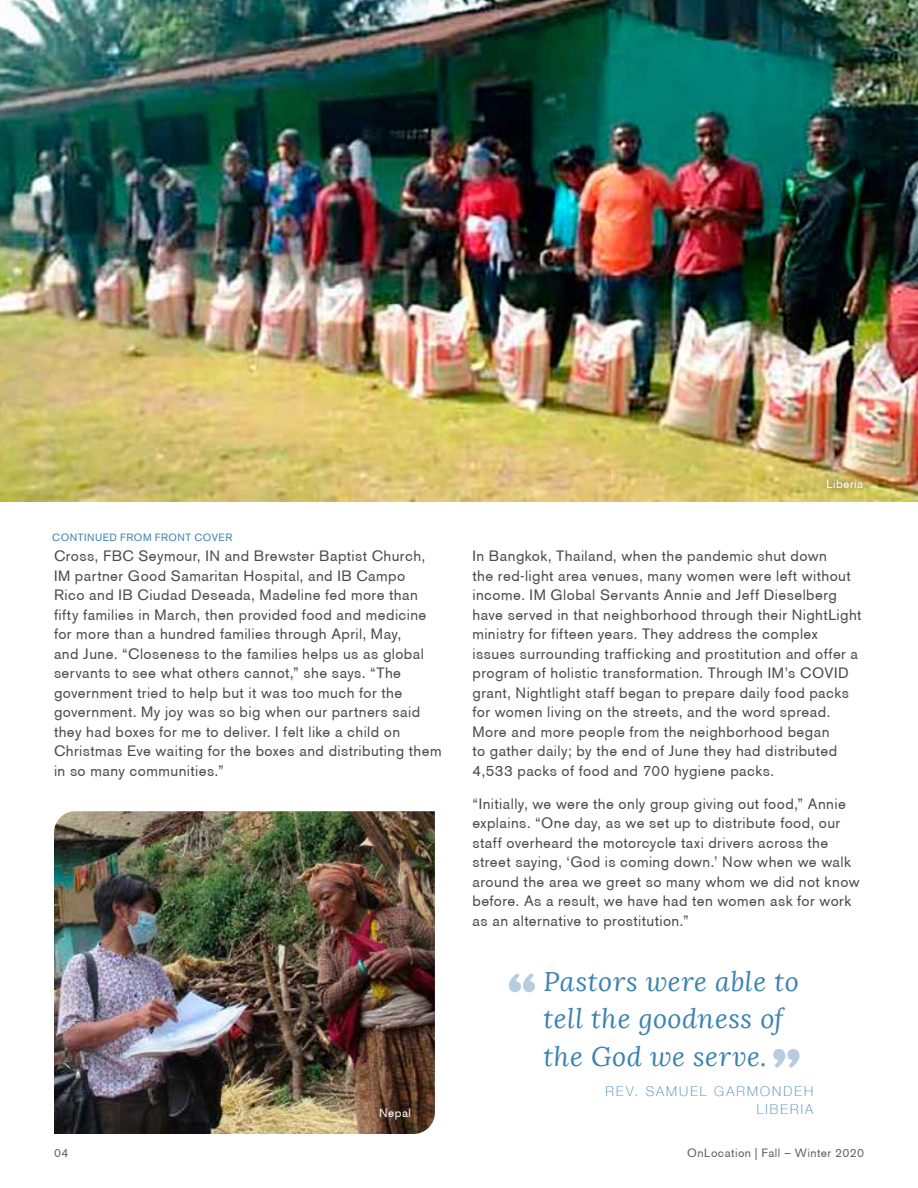
<style>
.page{position:relative;width:918px;height:1188px;background:#fff}
.page>*{position:absolute;margin:0;border:0;box-sizing:border-box;transform-origin:0 0}
.t1{font:italic 27px/37.5px "Lora";letter-spacing:.02em;color:#3c83af}
.t2{font:15px/19.5px "Berthold Akzidenz Grotesk BE";letter-spacing:.03em;color:#4b4b4b}
.t3{font:100 13.5px/18px "Helvetica Neue";letter-spacing:.155em;color:#3c83af;text-align:right}
.t4{font:12px "Berthold Akzidenz Grotesk BE";letter-spacing:.04em;color:#626263}
.t5{font:12px "Berthold Akzidenz Grotesk BE";letter-spacing:.04em;color:#fff}
.t6{font:10.5px "Berthold Akzidenz Grotesk BE";letter-spacing:.05em;color:#3c83af}
</style>
<div class="page">
<img style="left:0;top:0;width:918px;height:501px">
<svg style="left:509px;top:973px;width:26px;height:19px"></svg>
<svg style="left:773px;top:1049px;width:26px;height:19px"></svg>
<img style="left:54px;top:811px;width:381px;height:323px">
<div style="left:819px;top:471px;width:51px;height:25px;background:#000;opacity:.75"></div>
<p class="t6" style="left:52px;top:531px;width:182px">CONTINUED FROM FRONT COVER</p>
<p class="t5" style="left:826px;top:476px;width:38px">Liberia</p>
<p class="t2" style="left:54px;top:546px;width:389px">Cross, FBC Seymour, IN and Brewster Baptist Church, IM partner Good Samaritan Hospital, and IB Campo<br>Rico and IB Ciudad Deseada, Madeline fed more than fifty families in March, then provided food and medicine for more than a hundred families through April, May,<br>and June. “Closeness to the families helps us as global servants to see what others cannot,” she says. “The government tried to help but it was too much for the government. My joy was so big when our partners said they had boxes for me to deliver. I felt like a child on Christmas Eve waiting for the boxes and distributing them in so many communities.”</p>
<p class="t2" style="left:472px;top:546px;width:391px">In Bangkok, Thailand, when the pandemic shut down<br>the red-light area venues, many women were left without income. IM Global Servants Annie and Jeff Dieselberg have served in that neighborhood through their NightLight ministry for fifteen years. They address the complex issues surrounding trafficking and prostitution and offer a program of holistic transformation. Through IM’s COVID grant, Nightlight staff began to prepare daily food packs for women living on the streets, and the word spread.<br>More and more people from the neighborhood began<br>to gather daily; by the end of June they had distributed 4,533 packs of food and 700 hygiene packs.</p>
<p class="t2" style="left:472px;top:794px;width:389px">“Initially, we were the only group giving out food,” Annie explains. “One day, as we set up to distribute food, our staff overheard the motorcycle taxi drivers across the street saying, ‘God is coming down.’ Now when we walk around the area we greet so many whom we did not know before. As a result, we have had ten women ask for work as an alternative to prostitution.”</p>
<p class="t5" style="left:379px;top:1105px;width:33px">Nepal</p>
<h1 class="t1" style="left:544px;top:963px;width:257px">Pastors were able to tell the goodness of the God we serve.</h1>
<p class="t3" style="left:606px;top:1081px;width:209px">REV. SAMUEL GARMONDEH<br>LIBERIA</p>
<p class="t4" style="left:54px;top:1146px;width:16px">04</p>
<p class="t4" style="left:687px;top:1146px;width:178px">OnLocation | Fall – Winter 2020</p>
</div>
